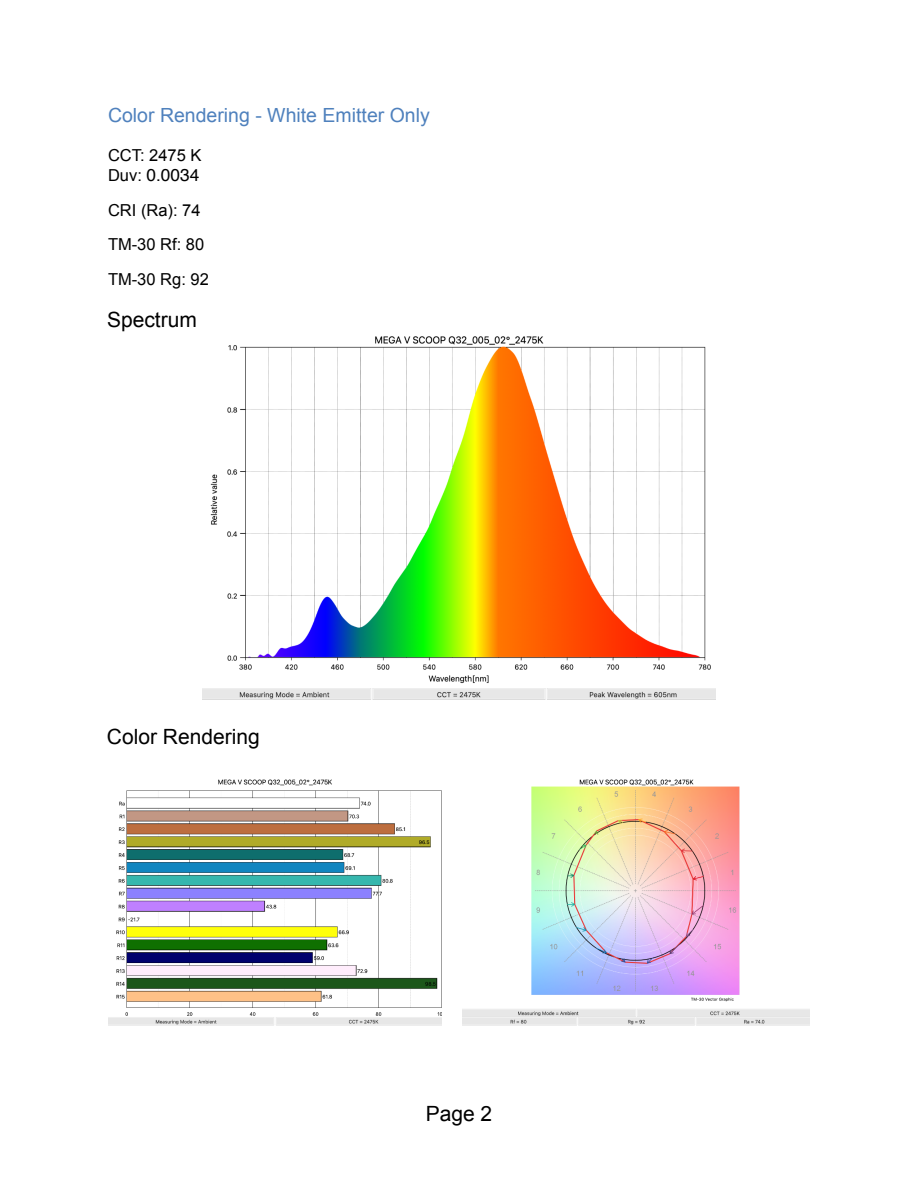
<style>
.page{position:relative;width:918px;height:1188px;background:#fff}
.page>*{position:absolute;margin:0;border:0;box-sizing:border-box;transform-origin:0 0}
.t1{font:21px "Arial";color:#000}
.t2{font:19.5px "Arial";color:#4f81bd}
.t3{font:17.25px "Helvetica";color:#000}
.t4{font:16.5px/34.7px "Arial";color:#000}
.s1{font-family:"Arial";font-size:16.5px}
</style>
<div class="page">
<img style="left:203px;top:336px;width:512px;height:364px">
<img style="left:108px;top:779px;width:334px;height:247px">
<img style="left:463px;top:779px;width:347px;height:247px">
<p class="t2" style="left:108px;top:108px;width:323px">Color Rendering - White Emitter Only</p>
<p class="t4" style="left:108px;top:140px;width:95px">CCT: 2475 K</p>
<p class="t3" style="left:108px;top:168px;width:93px"><span class="s1">Duv:</span> 0.0034</p>
<p class="t4" style="left:108px;top:194px;width:102px">CRI (Ra): 74<br>TM-30 Rf: 80<br>TM-30 Rg: 92</p>
<p class="t1" style="left:107px;top:312px;width:91px">Spectrum</p>
<p class="t1" style="left:107px;top:728px;width:154px">Color Rendering</p>
<p class="t1" style="left:426px;top:1106px;width:68px">Page 2</p>
</div>
